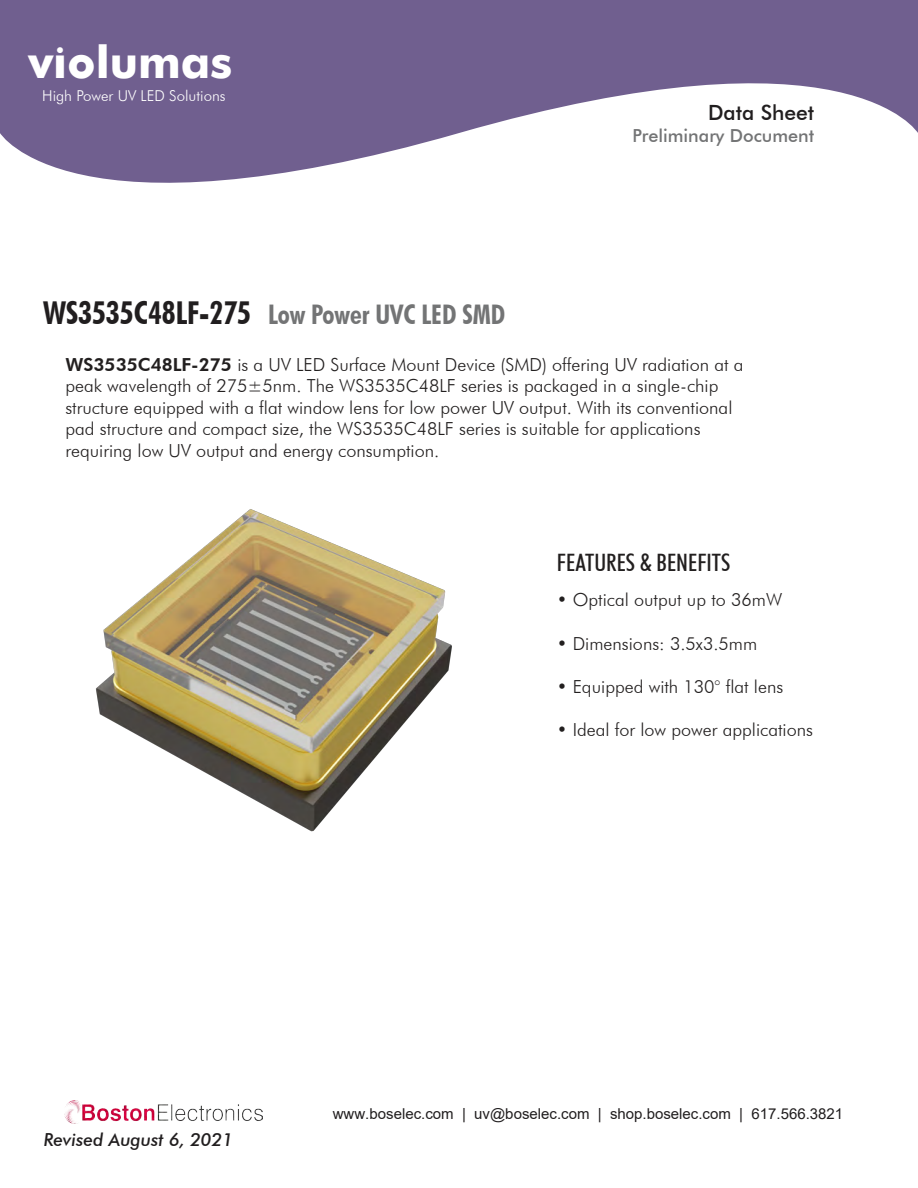
<style>
.page{position:relative;width:918px;height:1188px;background:#fff}
.page>*{position:absolute;margin:0;border:0;box-sizing:border-box;transform-origin:0 0}
.t1{font:700 45px "Futura";color:#fff}
.t2{font:700 condensed 27px "Futura BT";color:#737475}
.t3{font:500 condensed 24px "Futura BT";color:#221f1f}
.t4{font:500 21px "Futura BT";color:#211e1f}
.t5{font:300 18px/21.6px "Futura BT";color:#221f1f}
.t6{font:500 18px "Futura BT";color:#737475}
.t7{font:italic 500 18px "Futura BT";color:#211e1f}
.t8{font:15px "Arial";color:#211e1f}
.t9{font:300 15px "Futura BT";color:#fff}
.s1{font-size:31.5px;color:#211e1f}
.s2{font-weight:800}
</style>
<div class="page">
<svg style="left:0;top:0;width:918px;height:183px;fill:#705f8f"></svg>
<img style="left:96px;top:509px;width:356px;height:323px">
<img style="left:65px;top:1101px;width:198px;height:22px">
<h1 class="t1" style="left:28px;top:29px;width:206px">violumas</h1>
<p class="t9" style="left:42px;top:86px;width:185px">High Power UV LED Solutions</p>
<p class="t4" style="left:708px;top:99px;width:108px">Data Sheet</p>
<p class="t6" style="left:632px;top:125px;width:183px">Preliminary Document</p>
<h2 class="t2" style="left:43px;top:298px;width:464px"><span class="s1">WS3535C48LF-275</span> Low Power UVC LED SMD</h2>
<p class="t5" style="left:65px;top:353px;width:680px"><span class="s2">WS3535C48LF-275</span> is a UV LED Surface Mount Device (SMD) offering UV radiation at a peak wavelength of 275±5nm. The WS3535C48LF series is packaged in a single-chip structure equipped with a flat window lens for low power UV output. With its conventional pad structure and compact size, the WS3535C48LF series is suitable for applications requiring low UV output and energy consumption.</p>
<h3 class="t3" style="left:557px;top:548px;width:175px">FEATURES &amp; BENEFITS</h3>
<p class="t5" style="left:557px;top:589px;width:227px">• Optical output up to 36mW</p>
<p class="t5" style="left:557px;top:632px;width:202px">• Dimensions: 3.5x3.5mm</p>
<p class="t5" style="left:557px;top:675px;width:228px">• Equipped with 130° flat lens</p>
<p class="t5" style="left:557px;top:719px;width:258px">• Ideal for low power applications</p>
<p class="t7" style="left:44px;top:1128px;width:190px">Revised August 6, 2021</p>
<p class="t8" style="left:333px;top:1103px;width:512px">www.boselec.com | uv@boselec.com | shop.boselec.com | 617.566.3821</p>
</div>
